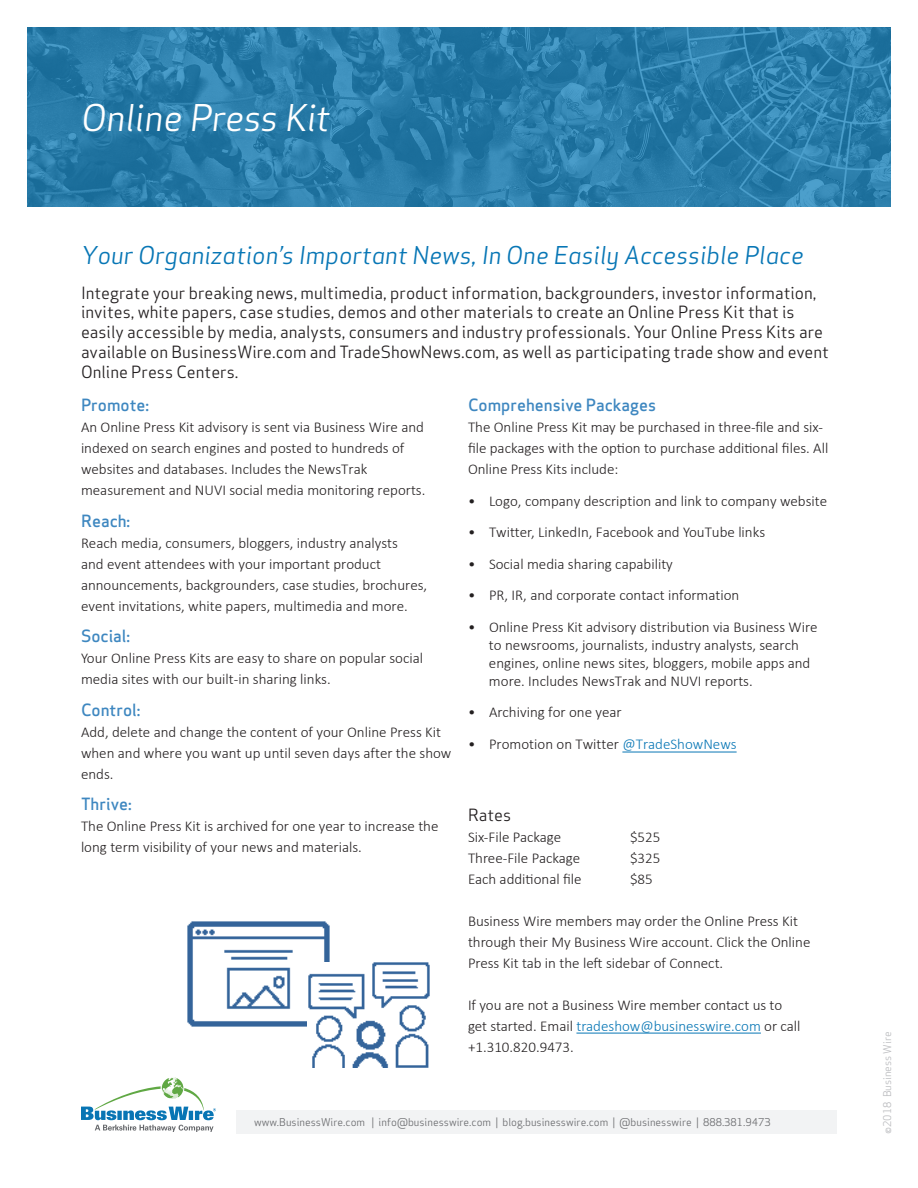
<style>
.page{position:relative;width:918px;height:1188px;background:#fff}
.page>*{position:absolute;margin:0;border:0;box-sizing:border-box;transform-origin:0 0}
.t1{font:36px "Apex Sans Book Italic T";letter-spacing:-.015em;color:#fff}
.t2{font:24px "Apex Sans Book Italic T";color:#0776b5}
.t3{font:16.5px/19.8px "Apex Sans";color:#231f20}
.t4{font:500 16.5px "Apex Sans";color:#3e87c0}
.t5{font:300 15px/21px "Calibri";color:#231f20}
.t6{font:10.5px "Apex Sans";color:#6c6d70}
.t7{font:10.5px "Apex Sans";color:#bcbdc0}
.s1{color:#0776b5}
.s2{font-family:"Apex Sans Book T"}
</style>
<div class="page">
<img style="left:27px;top:27px;width:864px;height:180px">
<div style="left:236px;top:1110px;width:601px;height:24px;background:#f2f3f4"></div>
<svg style="left:81px;top:1077px;width:135px;height:55px"></svg>
<img style="left:187px;top:921px;width:143px;height:106px">
<img style="left:308px;top:962px;width:122px;height:106px">
<hr style="left:576px;top:1033px;width:185px;height:1px;background:#0776b5">
<hr style="left:622px;top:752px;width:115px;height:1px;background:#0776b5">
<h1 class="t1" style="left:81px;top:94px;width:251px">Online Press Kit</h1>
<h2 class="t2" style="left:81px;top:240px;width:725px">Your Organization’s Important News, In One Easily Accessible Place</h2>
<p class="t3" style="left:81px;top:281px;width:749px">Integrate your breaking news, multimedia, product information, backgrounders, investor information, invites, white papers, case studies, demos and other materials to create an Online Press Kit that is easily accessible by media, analysts, consumers and industry professionals. Your Online Press Kits are available on BusinessWire.com and TradeShowNews.com, as well as participating trade show and event Online Press Centers.</p>
<p class="t4" style="left:81px;top:391px;width:70px">Promote:</p>
<p class="t5" style="left:81px;top:417px;width:346px">An Online Press Kit advisory is sent via Business Wire and indexed on search engines and posted to hundreds of websites and databases. Includes the NewsTrak measurement and NUVI social media monitoring reports.</p>
<p class="t4" style="left:81px;top:506px;width:51px">Reach:</p>
<p class="t5" style="left:81px;top:532px;width:348px">Reach media, consumers, bloggers, industry analysts<br>and event attendees with your important product announcements, backgrounders, case studies, brochures, event invitations, white papers, multimedia and more.</p>
<p class="t4" style="left:81px;top:622px;width:51px">Social:</p>
<p class="t5" style="left:81px;top:648px;width:344px">Your Online Press Kits are easy to share on popular social media sites with our built-in sharing links.</p>
<p class="t4" style="left:81px;top:695px;width:61px">Control:</p>
<p class="t5" style="left:81px;top:721px;width:372px">Add, delete and change the content of your Online Press Kit when and where you want up until seven days after the show ends.</p>
<p class="t4" style="left:81px;top:790px;width:52px">Thrive:</p>
<p class="t5" style="left:81px;top:816px;width:359px">The Online Press Kit is archived for one year to increase the long term visibility of your news and materials.</p>
<p class="t4" style="left:468px;top:391px;width:190px">Comprehensive Packages</p>
<p class="t5" style="left:468px;top:417px;width:362px">The Online Press Kit may be purchased in three-file and six&shy;file packages with the option to purchase additional files. All<br>Online Press Kits include:</p>
<p class="t5" style="left:468px;top:490px;width:361px">• Logo, company description and link to company website</p>
<p class="t5" style="left:468px;top:522px;width:299px">• Twitter, LinkedIn, Facebook and YouTube links</p>
<p class="t5" style="left:468px;top:553px;width:206px">• Social media sharing capability</p>
<p class="t5" style="left:468px;top:585px;width:273px">• PR, IR, and corporate contact information</p>
<p class="t5" style="left:489px;top:618px;width:330px;line-height:18px;text-indent:-21px">• Online Press Kit advisory distribution via Business Wire to newsrooms, journalists, industry analysts, search engines, online news sites, bloggers, mobile apps and more. Includes NewsTrak and NUVI reports.</p>
<p class="t5" style="left:468px;top:702px;width:155px">• Archiving for one year</p>
<p class="t5" style="left:468px;top:733px;width:270px">• Promotion on Twitter <span class="s1">@TradeShowNews</span></p>
<p class="t3" style="left:468px;top:804px;width:45px">Rates</p>
<p class="t5" style="left:468px;top:827px;width:95px">Six-File Package</p>
<p class="t5" style="left:630px;top:827px;width:32px">$525</p>
<p class="t5" style="left:468px;top:848px;width:114px">Three-File Package</p>
<p class="t5" style="left:630px;top:848px;width:32px">$325</p>
<p class="t5" style="left:468px;top:869px;width:115px">Each additional file</p>
<p class="t5" style="left:630px;top:869px;width:24px">$85</p>
<p class="t5" style="left:468px;top:911px;width:344px">Business Wire members may order the Online Press Kit through their My Business Wire account. Click the Online<br>Press Kit tab in the left sidebar of Connect.</p>
<p class="t5" style="left:468px;top:995px;width:334px">If you are not a Business Wire member contact us to get started. Email <span class="s1">tradeshow@businesswire.com</span> or call +1.310.820.9473.</p>
<p class="t6" style="left:254px;top:1113px;width:518px">www.BusinessWire.com | info@businesswire.com | blog.businesswire.com | @businesswire | 888.381.9473</p>
<p class="t7" style="left:879px;top:1134px;width:104px;rotate:-90deg">©201<span class="s2">8</span> Business Wire</p>
</div>
